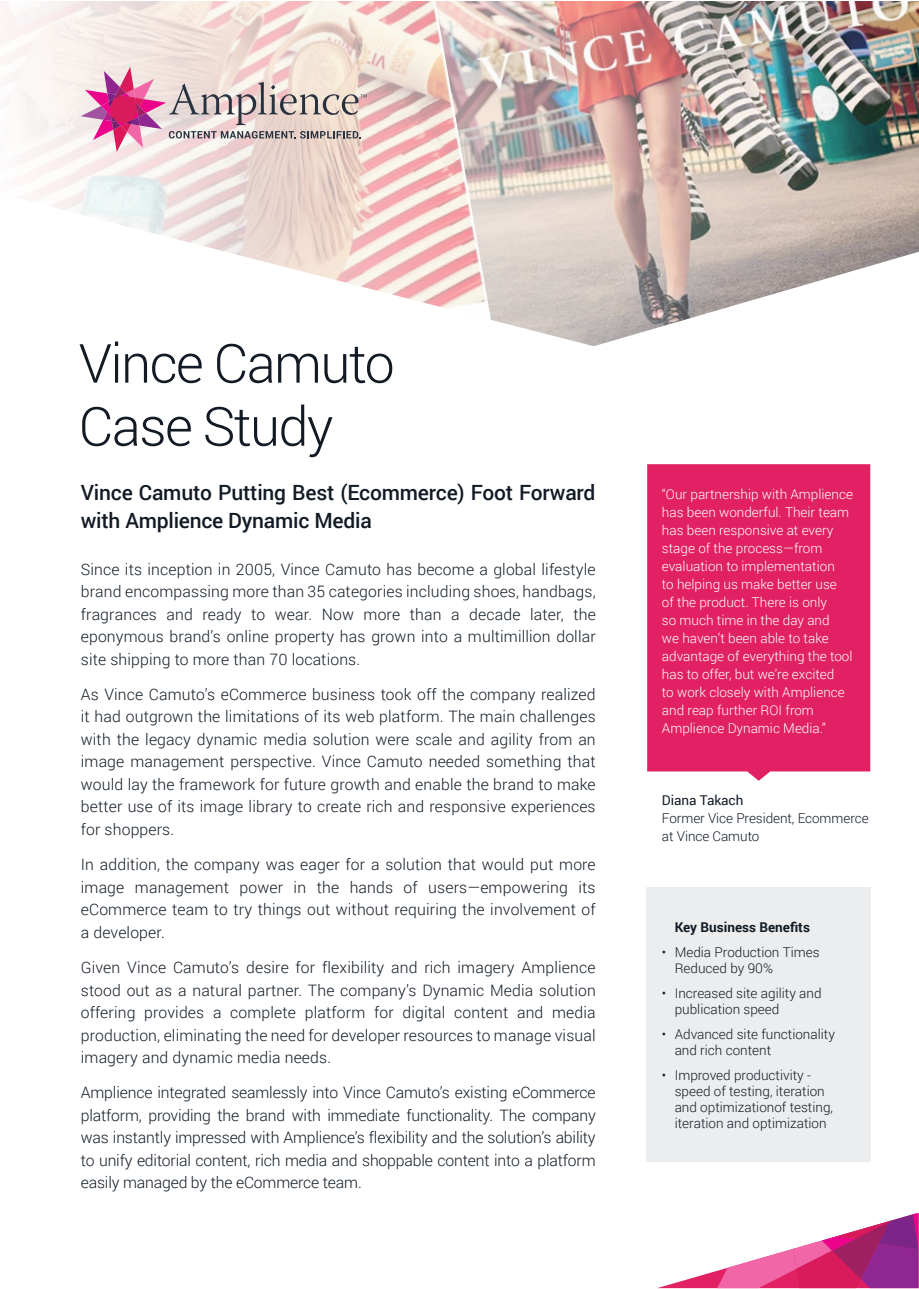
<style>
.page{position:relative;width:919px;height:1289px;background:#fff}
.page>*{position:absolute;margin:0;border:0;box-sizing:border-box;transform-origin:0 0}
.t1{font:300 54px/63px "Roboto";letter-spacing:-.03em;color:#121b25}
.t2{font:500 21px/28.5px "Roboto";letter-spacing:-.01em;color:#121b25}
.t3{font:300 15.75px/22.5px "Roboto";letter-spacing:.01em;color:#121b25;text-align:justify}
.t4{font:300 13.5px/18px "Roboto";color:#fff}
.t5{font:300 13.5px/16.2px "Roboto";color:#121b25}
.t6{font:700 13.5px "Roboto";color:#121b25}
.t7{font:13.5px "Roboto";letter-spacing:-.005em;color:#121b25}
</style>
<div class="page">
<img style="left:1px;top:1px;width:917px;height:346px">
<svg style="left:661px;top:1213px;width:257px;height:74px"></svg>
<svg style="left:81px;top:67px;width:285px;height:85px;background:#dbbac1"></svg>
<div style="left:647px;top:464px;width:223px;height:316px;background:#e12163"></div>
<div style="left:646px;top:887px;width:224px;height:274px;background:#ebedee"></div>
<h1 class="t1" style="left:79px;top:330px;width:317px">Vince Camuto<br>Case Study</h1>
<h2 class="t2" style="left:81px;top:477px;width:516px">Vince Camuto Putting Best (Ecommerce) Foot Forward with Amplience Dynamic Media</h2>
<p class="t3" style="left:81px;top:557px;width:516px">Since its inception in 2005, Vince Camuto has become a global lifestyle brand encompassing more than 35 categories including shoes, handbags, fragrances and ready to wear. Now more than a decade later, the eponymous brand’s online property has grown into a multimillion dollar site shipping to more than 70 locations.</p>
<p class="t3" style="left:81px;top:682px;width:516px">As Vince Camuto’s eCommerce business took off the company realized it had outgrown the limitations of its web platform. The main challenges with the legacy dynamic media solution were scale and agility from an image management perspective. Vince Camuto needed something that would lay the framework for future growth and enable the brand to make better use of its image library to create rich and responsive experiences for shoppers.</p>
<p class="t3" style="left:81px;top:852px;width:516px">In addition, the company was eager for a solution that would put more image management power in the hands of users—empowering its eCommerce team to try things out without requiring the involvement of a developer.</p>
<p class="t3" style="left:81px;top:955px;width:516px">Given Vince Camuto’s desire for flexibility and rich imagery Amplience stood out as a natural partner. The company’s Dynamic Media solution offering provides a complete platform for digital content and media production, eliminating the need for developer resources to manage visual imagery and dynamic media needs.</p>
<p class="t3" style="left:81px;top:1080px;width:516px">Amplience integrated seamlessly into Vince Camuto’s existing eCommerce platform, providing the brand with immediate functionality. The company was instantly impressed with Amplience’s flexibility and the solution’s ability to unify editorial content, rich media and shoppable content into a platform easily managed by the eCommerce team.</p>
<p class="t4" style="left:662px;top:485px;width:192px">“Our partnership with Amplience has been wonderful. Their team has been responsive at every stage of the process—from evaluation to implementation<br>to helping us make better use<br>of the product. There is only<br>so much time in the day and<br>we haven’t been able to take advantage of everything the tool has to offer, but we’re excited<br>to work closely with Amplience and reap further ROI from<br>Amplience Dynamic Media.”</p>
<p class="t7" style="left:662px;top:790px;width:83px">Diana Takach</p>
<p class="t5" style="left:662px;top:808px;width:208px;line-height:18px">Former Vice President, Ecommerce at Vince Camuto</p>
<p class="t6" style="left:674px;top:917px;width:137px">Key Business Benefits</p>
<p class="t5" style="left:674px;top:943px;width:146px;text-indent:-13px">• Media Production Times<br>Reduced by 90%</p>
<p class="t5" style="left:674px;top:984px;width:148px;text-indent:-13px">• Increased site agility and publication speed</p>
<p class="t5" style="left:674px;top:1025px;width:162px;text-indent:-13px">• Advanced site functionality and rich content</p>
<p class="t5" style="left:674px;top:1066px;width:160px;text-indent:-13px">• Improved productivity - speed of testing, iteration and optimizationof testing, iteration and optimization</p>
</div>
